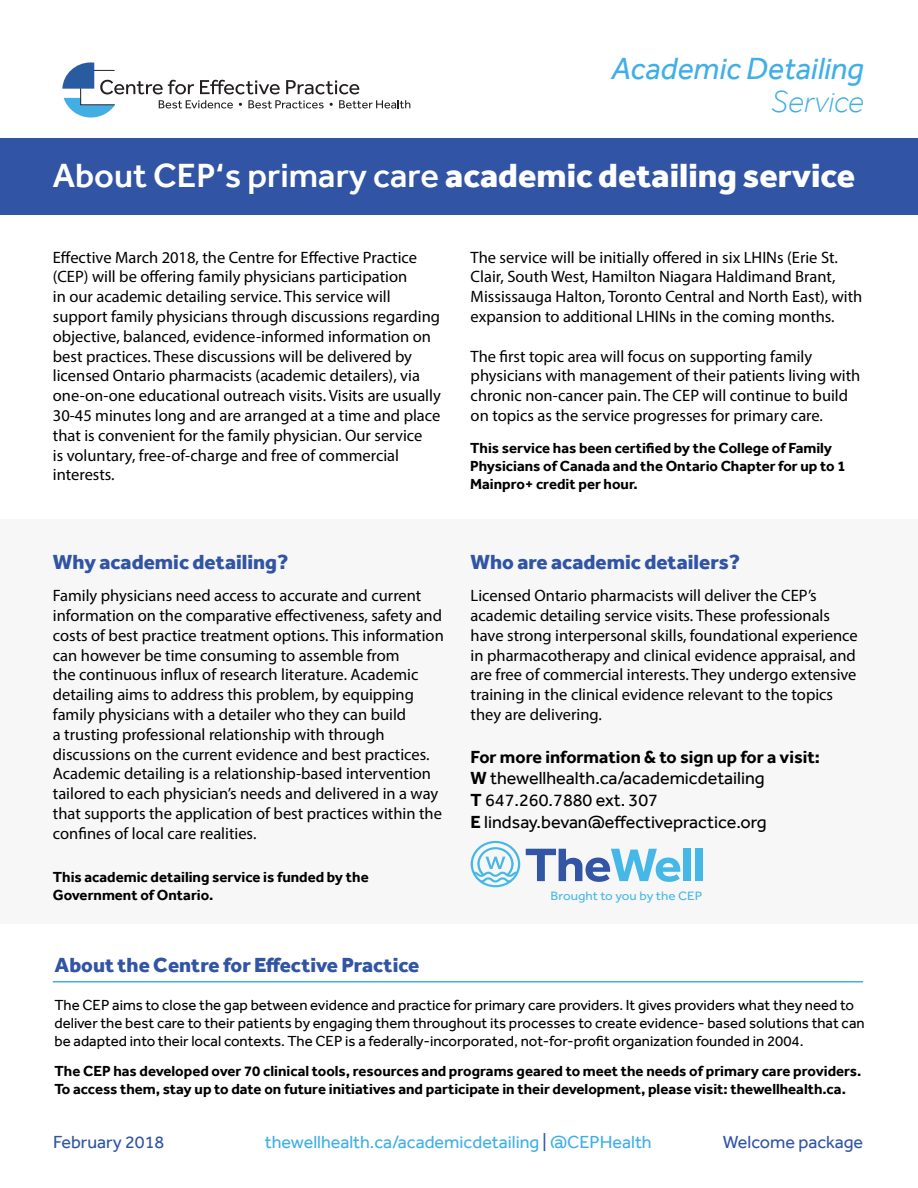
<style>
.page{position:relative;width:918px;height:1188px;background:#fff}
.page>*{position:absolute;margin:0;border:0;box-sizing:border-box;transform-origin:0 0}
.t1{font:800 34.5px "Effra";color:#fff}
.t2{font:italic 31.5px "Effra";color:#40afe6}
.t3{font:italic 300 31.5px "Effra";color:#40afe6}
.t4{font:800 21px "Effra";color:#3155a4}
.t5{font:18px/21.6px "Effra";color:#000}
.t6{font:18px "Effra";color:#40afe6}
.t7{font:18px "Effra";color:#3155a4}
.t8{font:16.5px/19.8px "Myriad Pro";color:#000}
.t9{font:700 15px/18px "Effra";color:#000}
.t10{font:15px/18px "Effra";color:#000}
.t11{font:12.6px "Effra";color:#4bb9e5;scale:1.07 1}
.s1{font-weight:500}
.s2{font-weight:700}
.s3{color:#3155a4}
</style>
<div class="page">
<div style="left:0;top:139px;width:918px;height:76px;background:#3155a4"></div>
<div style="left:0;top:519px;width:918px;height:405px;background:#f7f7f7"></div>
<hr style="left:53px;top:981px;width:810px;height:1px;background:#40afe6">
<svg style="left:62px;top:62px;width:348px;height:56px"></svg>
<svg style="left:526px;top:849px;width:154px;height:33px"></svg>
<div style="left:683px;top:849px;width:8px;height:32px;background:#45b8e7"></div>
<div style="left:695px;top:849px;width:7px;height:32px;background:#45b8e7"></div>
<svg style="left:471px;top:841px;width:49px;height:46px"></svg>
<h2 class="t2" style="left:611px;top:50px;width:254px">Academic Detailing</h2>
<h2 class="t3" style="left:771px;top:84px;width:95px">Service</h2>
<h1 class="t1" style="left:53px;top:154px;width:804px"><span class="s1">About CEP‘s primary care</span> academic detailing service</h1>
<p class="t8" style="left:53px;top:247px;width:389px">Effective March 2018, the Centre for Effective Practice (CEP) will be offering family physicians participation<br>in our academic detailing service. This service will support family physicians through discussions regarding objective, balanced, evidence-informed information on best practices. These discussions will be delivered by licensed Ontario pharmacists (academic detailers), via one-on-one educational outreach visits. Visits are usually 30-45 minutes long and are arranged at a time and place that is convenient for the family physician. Our service<br>is voluntary, free-of-charge and free of commercial interests.</p>
<p class="t4" style="left:53px;top:549px;width:237px">Why academic detailing?</p>
<p class="t8" style="left:53px;top:585px;width:392px">Family physicians need access to accurate and current information on the comparative effectiveness, safety and costs of best practice treatment options. This information can however be time consuming to assemble from<br>the continuous influx of research literature. Academic detailing aims to address this problem, by equipping family physicians with a detailer who they can build<br>a trusting professional relationship with through discussions on the current evidence and best practices.<br>Academic detailing is a relationship-based intervention tailored to each physician’s needs and delivered in a way that supports the application of best practices within the confines of local care realities.</p>
<p class="t9" style="left:53px;top:868px;width:317px">This academic detailing service is funded by the<br>Government of Ontario.</p>
<p class="t8" style="left:471px;top:247px;width:393px">The service will be initially offered in six LHINs (Erie St.<br>Clair, South West, Hamilton Niagara Haldimand Brant, Mississauga Halton, Toronto Central and North East), with expansion to additional LHINs in the coming months.</p>
<p class="t8" style="left:471px;top:346px;width:391px">The first topic area will focus on supporting family physicians with management of their patients living with chronic non-cancer pain. The CEP will continue to build on topics as the service progresses for primary care.</p>
<p class="t9" style="left:470px;top:439px;width:377px">This service has been certified by the College of Family<br>Physicians of Canada and the Ontario Chapter for up to 1<br>Mainpro+ credit per hour.</p>
<p class="t4" style="left:471px;top:549px;width:271px">Who are academic detailers?</p>
<p class="t8" style="left:471px;top:585px;width:389px">Licensed Ontario pharmacists will deliver the CEP’s academic detailing service visits. These professionals have strong interpersonal skills, foundational experience in pharmacotherapy and clinical evidence appraisal, and are free of commercial interests. They undergo extensive training in the clinical evidence relevant to the topics they are delivering.</p>
<p class="t5" style="left:471px;top:746px;width:351px"><span class="s2">For more information &amp; to sign up for a visit:<br>W</span> thewellhealth.ca/academicdetailing<br><span class="s2">T</span> 647.260.7880 ext. 307<br><span class="s2">E</span> lindsay.bevan@effectivepractice.org</p>
<p class="t11" style="left:551px;top:888px;width:143px">Brought to you by the CEP</p>
<p class="t4" style="left:55px;top:952px;width:366px">About the Centre for Effective Practice</p>
<p class="t10" style="left:55px;top:996px;width:812px">The CEP aims to close the gap between evidence and practice for primary care providers. It gives providers what they need to deliver the best care to their patients by engaging them throughout its processes to create evidence- based solutions that can be adapted into their local contexts. The CEP is a federally-incorporated, not-for-profit organization founded in 2004.</p>
<p class="t9" style="left:55px;top:1061px;width:808px">The CEP has developed over 70 clinical tools, resources and programs geared to meet the needs of primary care providers.<br>To access them, stay up to date on future initiatives and participate in their development, please visit: thewellhealth.ca.</p>
<p class="t7" style="left:53px;top:1132px;width:113px">February 2018</p>
<p class="t6" style="left:265px;top:1132px;width:388px">thewellhealth.ca/academicdetailing <span class="s3">|</span> @CEPHealth</p>
<p class="t7" style="left:723px;top:1132px;width:142px">Welcome package</p>
</div>
